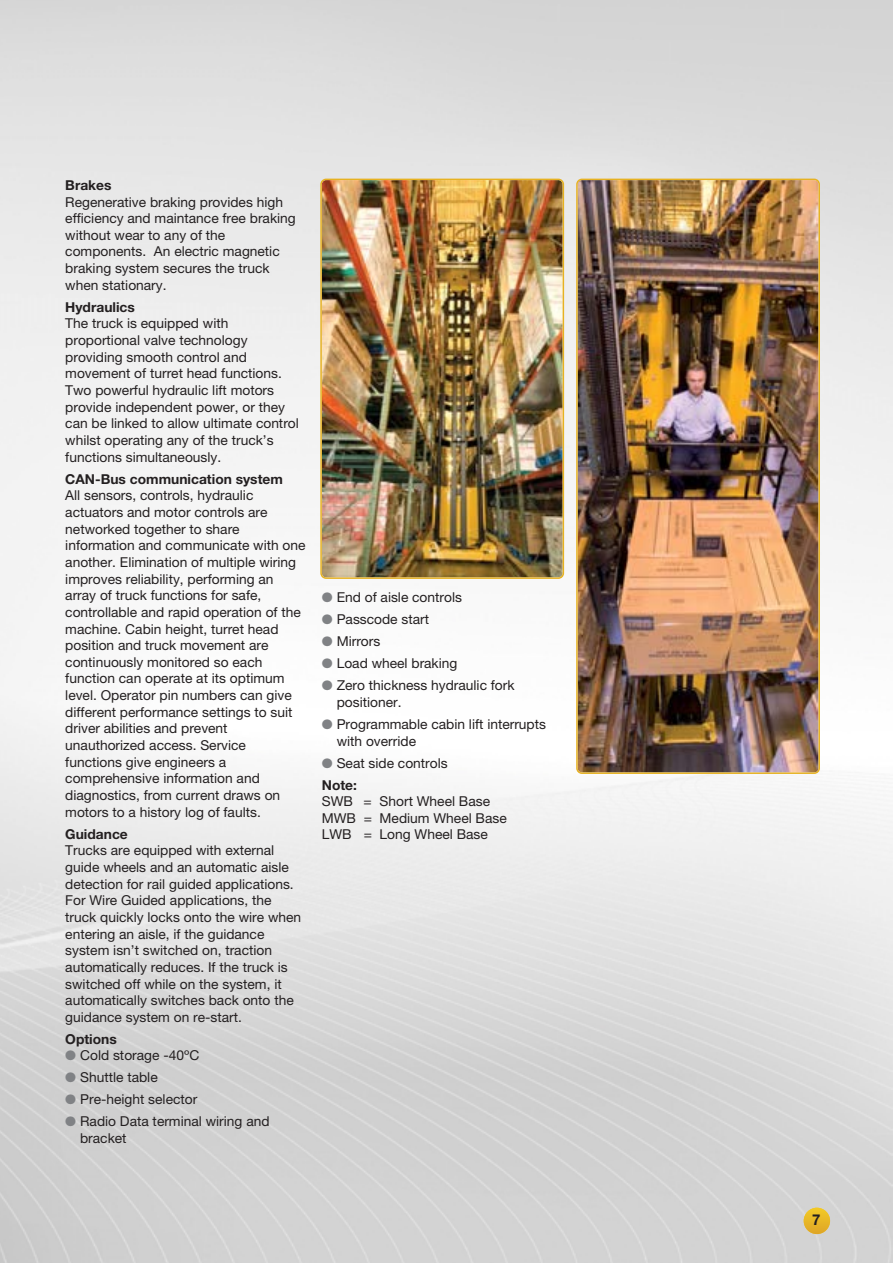
<style>
.page{position:relative;width:893px;height:1263px;background:#fff}
.page>*{position:absolute;margin:0;border:0;box-sizing:border-box;transform-origin:0 0}
.t1{font:700 15px "Helvetica Neue CE";color:#231f20}
.t2{font:13.65px/16.6px "Helvetica Neue CE";color:#231f20}
.t3{font:700 13.65px "Helvetica Neue CE";color:#231f20}
.s1{color:#808285}
.s2{font-weight:700}
</style>
<div class="page">
<img style="left:0;top:0;width:893px;height:1263px">
<img style="left:320px;top:179px;width:244px;height:400px">
<img style="left:576px;top:179px;width:244px;height:595px">
<div style="left:804px;top:1208px;width:26px;height:26px;background:linear-gradient(to bottom,#f2c925,#dfa727);border-radius:50%"></div>
<p class="t3" style="left:65px;top:180px;width:48px">Brakes</p>
<p class="t2" style="left:65px;top:195px;width:232px">Regenerative braking provides high efficiency and maintance free braking without wear to any of the components. An electric magnetic braking system secures the truck when stationary.</p>
<p class="t3" style="left:65px;top:302px;width:71px">Hydraulics</p>
<p class="t2" style="left:65px;top:317px;width:235px">The truck is equipped with proportional valve technology providing smooth control and movement of turret head functions.<br>Two powerful hydraulic lift motors provide independent power, or they can be linked to allow ultimate control whilst operating any of the truck’s functions simultaneously.</p>
<p class="t3" style="left:65px;top:474px;width:219px">CAN-Bus communication system</p>
<p class="t2" style="left:65px;top:488px;width:242px">All sensors, controls, hydraulic actuators and motor controls are networked together to share information and communicate with one another. Elimination of multiple wiring improves reliability, performing an array of truck functions for safe, controllable and rapid operation of the machine. Cabin height, turret head position and truck movement are continuously monitored so each function can operate at its optimum level. Operator pin numbers can give different performance settings to suit driver abilities and prevent unauthorized access. Service functions give engineers a comprehensive information and diagnostics, from current draws on motors to a history log of faults.</p>
<p class="t3" style="left:65px;top:829px;width:64px">Guidance</p>
<p class="t2" style="left:65px;top:843px;width:237px">Trucks are equipped with external guide wheels and an automatic aisle detection for rail guided applications.<br>For Wire Guided applications, the truck quickly locks onto the wire when entering an aisle, if the guidance system isn’t switched on, traction automatically reduces. If the truck is switched off while on the system, it automatically switches back onto the guidance system on re-start.</p>
<p class="t3" style="left:65px;top:1034px;width:53px">Options</p>
<p class="t2" style="left:65px;top:1049px;width:136px"><span class="s1">●</span> Cold storage -40ºC</p>
<p class="t2" style="left:65px;top:1071px;width:94px"><span class="s1">●</span> Shuttle table</p>
<p class="t2" style="left:65px;top:1093px;width:134px"><span class="s1">●</span> Pre-height selector</p>
<p class="t2" style="left:80px;top:1114px;width:191px;text-indent:-15px"><span class="s1">●</span> Radio Data terminal wiring and bracket</p>
<p class="t2" style="left:322px;top:591px;width:142px"><span class="s1">●</span> End of aisle controls</p>
<p class="t2" style="left:322px;top:613px;width:109px"><span class="s1">●</span> Passcode start</p>
<p class="t2" style="left:322px;top:635px;width:60px"><span class="s1">●</span> Mirrors</p>
<p class="t2" style="left:322px;top:657px;width:137px"><span class="s1">●</span> Load wheel braking</p>
<p class="t2" style="left:337px;top:678px;width:179px;text-indent:-15px"><span class="s1">●</span> Zero thickness hydraulic fork positioner.</p>
<p class="t2" style="left:337px;top:717px;width:211px;text-indent:-15px"><span class="s1">●</span> Programmable cabin lift interrupts with override</p>
<p class="t2" style="left:322px;top:753px;width:127px;line-height:21.9px"><span class="s1">●</span> Seat side controls<br><span class="s2">Note:</span></p>
<p class="t2" style="left:322px;top:794px;width:186px">SWB = Short Wheel Base<br>MWB = Medium Wheel Base<br>LWB = Long Wheel Base</p>
<p class="t1" style="left:812px;top:1214px;width:10px">7</p>
</div>
